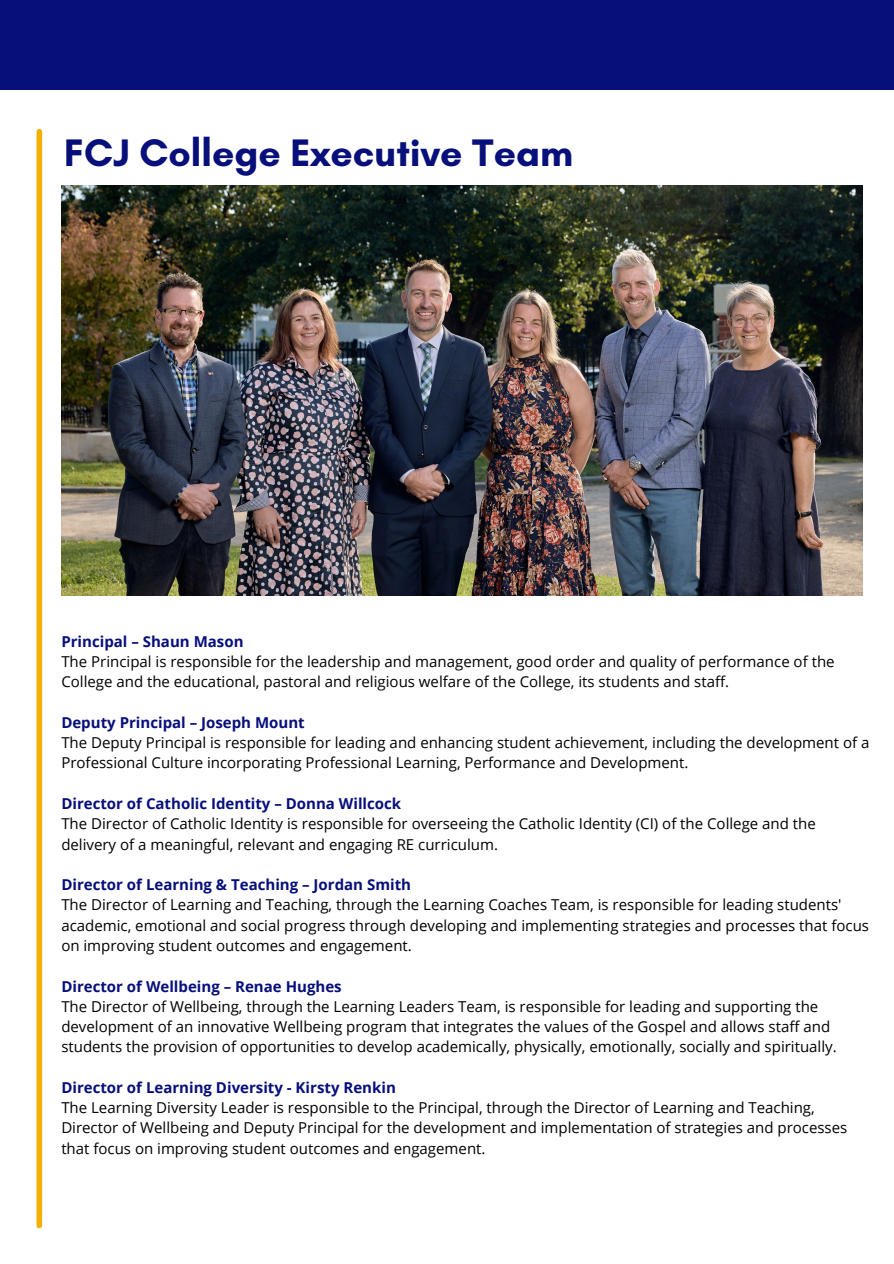
<style>
.page{position:relative;width:894px;height:1264px;background:#fff}
.page>*{position:absolute;margin:0;border:0;box-sizing:border-box;transform-origin:0 0}
.t1{font:700 39px "Glacial Indifference";color:#070f7b}
.t2{font:15px/20.2px "Open Sans";color:#000}
.t3{font:700 15px "Open Sans";color:#070f7b}
</style>
<div class="page">
<div style="left:0;top:0;width:893px;height:89px;background:#070f7b"></div>
<div style="left:36px;top:132px;width:6px;height:1093px;background:#f4b002"></div>
<img style="left:61px;top:185px;width:801px;height:410px">
<p class="t1" style="left:64px;top:128px;width:510px">FCJ College Executive Team</p>
<p class="t3" style="left:61px;top:630px;width:184px">Principal – Shaun Mason</p>
<p class="t2" style="left:61px;top:651px;width:774px">The Principal is responsible for the leadership and management, good order and quality of performance of the<br>College and the educational, pastoral and religious welfare of the College, its students and staff.</p>
<p class="t3" style="left:61px;top:712px;width:245px">Deputy Principal – Joseph Mount</p>
<p class="t2" style="left:61px;top:732px;width:809px">The Deputy Principal is responsible for leading and enhancing student achievement, including the development of a<br>Professional Culture incorporating Professional Learning, Performance and Development.</p>
<p class="t3" style="left:61px;top:793px;width:341px">Director of Catholic Identity – Donna Willcock</p>
<p class="t2" style="left:61px;top:813px;width:755px">The Director of Catholic Identity is responsible for overseeing the Catholic Identity (CI) of the College and the delivery of a meaningful, relevant and engaging RE curriculum.</p>
<p class="t3" style="left:61px;top:874px;width:351px">Director of Learning &amp; Teaching – Jordan Smith</p>
<p class="t2" style="left:61px;top:894px;width:809px">The Director of Learning and Teaching, through the Learning Coaches Team, is responsible for leading students' academic, emotional and social progress through developing and implementing strategies and processes that focus on improving student outcomes and engagement.</p>
<p class="t3" style="left:61px;top:975px;width:282px">Director of Wellbeing – Renae Hughes</p>
<p class="t2" style="left:61px;top:995px;width:776px">The Director of Wellbeing, through the Learning Leaders Team, is responsible for leading and supporting the development of an innovative Wellbeing program that integrates the values of the Gospel and allows staff and students the provision of opportunities to develop academically, physically, emotionally, socially and spiritually.</p>
<p class="t3" style="left:61px;top:1076px;width:336px">Director of Learning Diversity - Kirsty Renkin</p>
<p class="t2" style="left:61px;top:1097px;width:787px">The Learning Diversity Leader is responsible to the Principal, through the Director of Learning and Teaching,<br>Director of Wellbeing and Deputy Principal for the development and implementation of strategies and processes that focus on improving student outcomes and engagement.</p>
</div>
